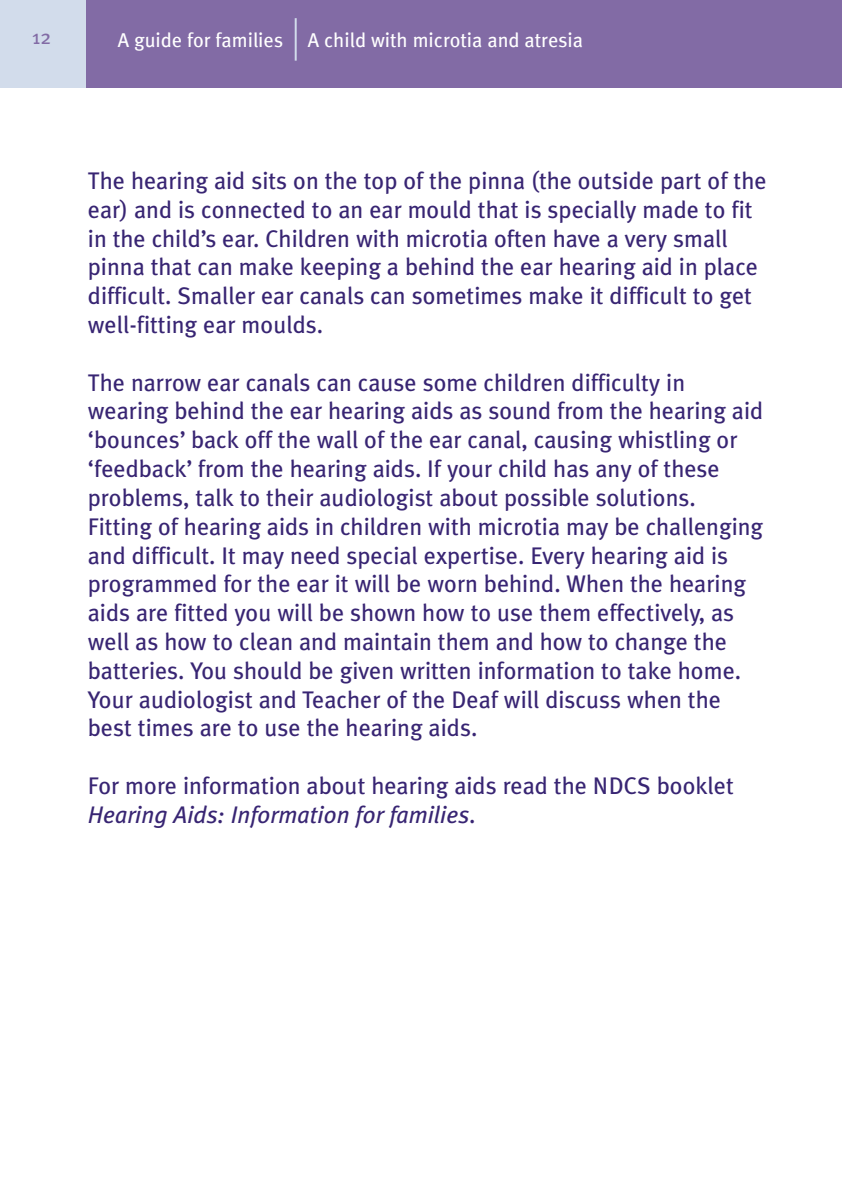
<style>
.page{position:relative;width:842px;height:1191px;background:#fff}
.page>*{position:absolute;margin:0;border:0;box-sizing:border-box;transform-origin:0 0}
.t1{font:24px/28.8px "Meta Plus";color:#382573}
.t2{font:20px "Meta";color:#fff}
.t3{font:20px "Meta Plus";color:#826ba5}
.s1{font-style:italic}
</style>
<div class="page">
<div style="left:0;top:0;width:842px;height:88px;background:#826ba5"></div>
<div style="left:0;top:0;width:85px;height:88px;background:#d2dceb"></div>
<hr style="left:295px;top:18px;width:2px;height:43px;background:#d2dceb">
<p class="t3" style="left:32px;top:25px;width:20px">12</p>
<p class="t2" style="left:118px;top:28px;width:467px">A guide for families A child with microtia and atresia</p>
<p class="t1" style="left:88px;top:166px;width:680px">The hearing aid sits on the top of the pinna (the outside part of the ear) and is connected to an ear mould that is specially made to fit in the child’s ear. Children with microtia often have a very small pinna that can make keeping a behind the ear hearing aid in place difficult. Smaller ear canals can sometimes make it difficult to get well-fitting ear moulds.</p>
<p class="t1" style="left:88px;top:368px;width:677px">The narrow ear canals can cause some children difficulty in wearing behind the ear hearing aids as sound from the hearing aid ‘bounces’ back off the wall of the ear canal, causing whistling or ‘feedback’ from the hearing aids. If your child has any of these problems, talk to their audiologist about possible solutions.<br>Fitting of hearing aids in children with microtia may be challenging and difficult. It may need special expertise. Every hearing aid is programmed for the ear it will be worn behind. When the hearing aids are fitted you will be shown how to use them effectively, as well as how to clean and maintain them and how to change the batteries. You should be given written information to take home.<br>Your audiologist and Teacher of the Deaf will discuss when the best times are to use the hearing aids.</p>
<p class="t1" style="left:88px;top:771px;width:647px">For more information about hearing aids read the NDCS booklet<br><span class="s1">Hearing Aids: Information for families</span>.</p>
</div>
